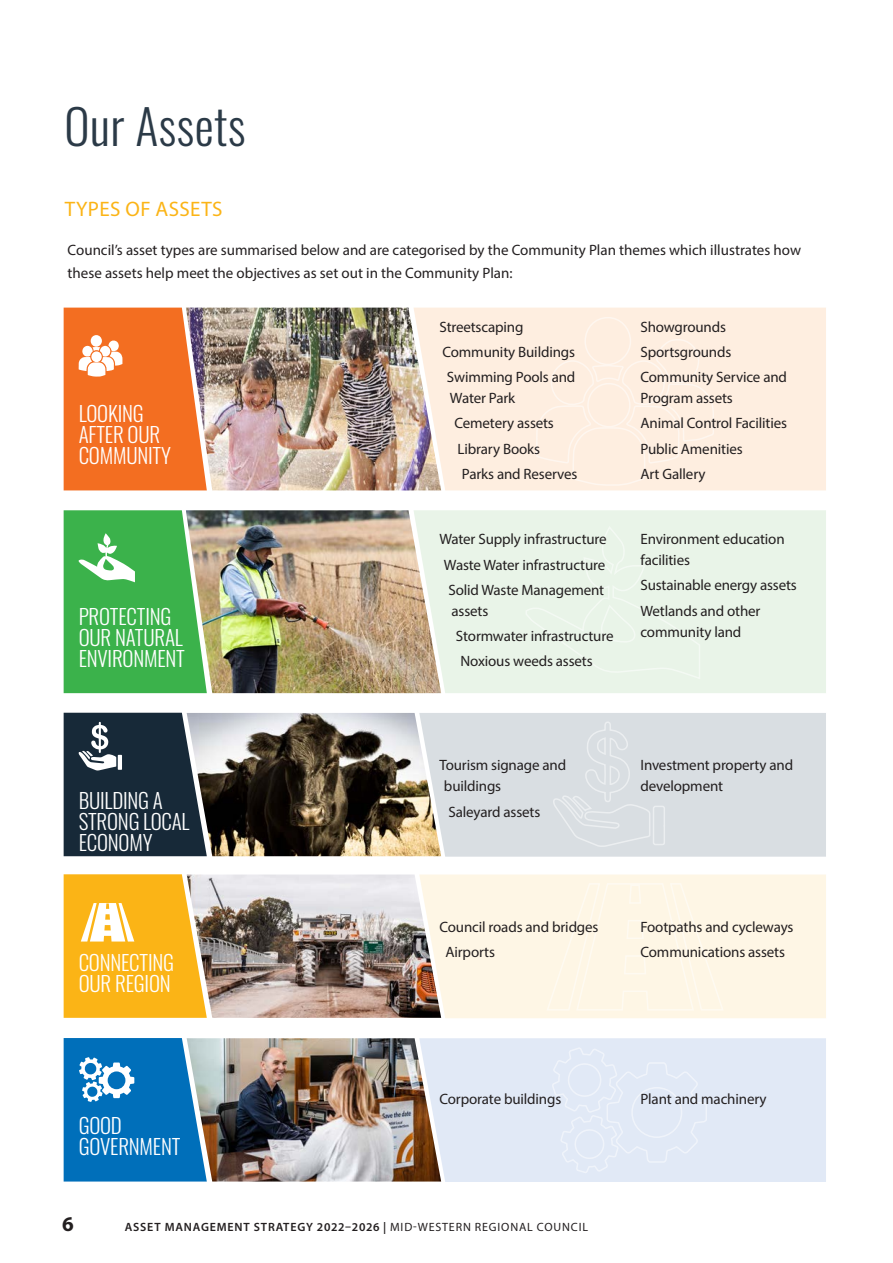
<style>
.page{position:relative;width:893px;height:1263px;background:#fff}
.page>*{position:absolute;margin:0;border:0;box-sizing:border-box;transform-origin:0 0}
.Main_Heading{font:300 48px "Oswald";letter-spacing:.01em;color:#2b3a47}
.Body_text{font:300 21px/21px "Oswald";letter-spacing:-.01em;color:#fff}
.Heading_1{font:21px "Myriad Pro";letter-spacing:.02em;color:#fbb416}
.t1{font:700 21px "Myriad Pro";color:#231f20}
.Body_text-2{font:15px/21px "Myriad Pro";letter-spacing:-.01em;color:#231f20}
.Body_Copy{font:15px/22.5px "Myriad Pro";color:#231f20}
.t2{font:600 12px "Myriad Pro";letter-spacing:.07em;color:#231f20}
.s1{font-weight:400}
</style>
<div class="page">
<div style="left:441px;top:510px;width:385px;height:183px;background:#e9f4e8"></div>
<div style="left:524px;top:525px;width:177px;height:155px;background:#e9f4e8"></div>
<div style="left:441px;top:874px;width:385px;height:144px;background:#fef6e5"></div>
<div style="left:545px;top:882px;width:180px;height:129px;background:#fef6e5"></div>
<div style="left:419px;top:1038px;width:407px;height:144px;background:#e1e9f6"></div>
<svg style="left:551px;top:1046px;width:157px;height:128px;background:#e2e9f6"></svg>
<div style="left:419px;top:713px;width:407px;height:144px;background:#d9dee2"></div>
<svg style="left:552px;top:721px;width:114px;height:127px;background:#dadfe3"></svg>
<div style="left:441px;top:308px;width:385px;height:182px;background:#feeee0"></div>
<div style="left:584px;top:317px;width:47px;height:48px;border:2px solid #fff;border-radius:50%"></div>
<div style="left:535px;top:338px;width:180px;height:149px;background:#feeee0"></div>
<img style="left:207px;top:308px;width:234px;height:182px">
<img style="left:207px;top:510px;width:234px;height:183px">
<svg style="left:64px;top:308px;width:143px;height:182px;background:#ed7836"></svg>
<svg style="left:64px;top:510px;width:143px;height:183px;background:#4eb55a"></svg>
<img style="left:64px;top:874px;width:377px;height:144px">
<svg style="left:64px;top:713px;width:377px;height:143px;background:#565754"></svg>
<img style="left:64px;top:1038px;width:377px;height:143px">
<p class="Main_Heading" style="left:65px;top:84px;width:182px">Our Assets</p>
<p class="Heading_1" style="left:65px;top:196px;width:159px">TYPES OF ASSETS</p>
<p class="Body_Copy" style="left:68px;top:239px;width:735px">Council’s asset types are summarised below and are categorised by the Community Plan themes which illustrates how these assets help meet the objectives as set out in the Community Plan:</p>
<p class="Body_text" style="left:79px;top:401px;width:94px">LOOKING<br>AFTER OUR<br>COMMUNITY</p>
<p class="Body_text" style="left:79px;top:604px;width:108px">PROTECTING<br>OUR NATURAL<br>ENVIRONMENT</p>
<p class="Body_text" style="left:79px;top:788px;width:113px">BUILDING A<br>STRONG LOCAL<br>ECONOMY</p>
<p class="Body_text" style="left:79px;top:949px;width:97px">CONNECTING</p>
<p class="Body_text" style="left:79px;top:970px;width:94px">OUR REGION</p>
<p class="Body_text" style="left:79px;top:1113px;width:103px">GOOD<br>GOVERNMENT</p>
<p class="Body_text-2" style="left:439px;top:316px;width:85px">Streetscaping</p>
<p class="Body_text-2" style="left:442px;top:341px;width:134px">Community Buildings</p>
<p class="Body_text-2" style="left:447px;top:366px;width:130px">Swimming Pools and<br>Water Park</p>
<p class="Body_text-2" style="left:454px;top:413px;width:101px">Cemetery assets</p>
<p class="Body_text-2" style="left:457px;top:438px;width:84px">Library Books</p>
<p class="Body_text-2" style="left:462px;top:463px;width:117px">Parks and Reserves</p>
<p class="Body_text-2" style="left:439px;top:528px;width:169px">Water Supply infrastructure</p>
<p class="Body_text-2" style="left:444px;top:554px;width:163px">Waste Water infrastructure</p>
<p class="Body_text-2" style="left:448px;top:579px;width:157px">Solid Waste Management assets</p>
<p class="Body_text-2" style="left:456px;top:625px;width:159px">Stormwater infrastructure</p>
<p class="Body_text-2" style="left:460px;top:650px;width:134px">Noxious weeds assets</p>
<p class="Body_text-2" style="left:640px;top:316px;width:87px">Showgrounds</p>
<p class="Body_text-2" style="left:640px;top:341px;width:92px">Sportsgrounds</p>
<p class="Body_text-2" style="left:640px;top:366px;width:148px">Community Service and<br>Program assets</p>
<p class="Body_text-2" style="left:640px;top:413px;width:148px">Animal Control Facilities</p>
<p class="Body_text-2" style="left:640px;top:438px;width:104px">Public Amenities</p>
<p class="Body_text-2" style="left:640px;top:463px;width:67px">Art Gallery</p>
<p class="Body_text-2" style="left:640px;top:528px;width:146px">Environment education facilities</p>
<p class="Body_text-2" style="left:640px;top:575px;width:158px">Sustainable energy assets</p>
<p class="Body_text-2" style="left:640px;top:600px;width:121px">Wetlands and other community land</p>
<p class="Body_text-2" style="left:444px;top:755px;width:124px;text-indent:-4px">Tourism signage and buildings</p>
<p class="Body_text-2" style="left:448px;top:801px;width:93px">Saleyard assets</p>
<p class="Body_text-2" style="left:640px;top:755px;width:154px">Investment property and development</p>
<p class="Body_text-2" style="left:439px;top:916px;width:161px">Council roads and bridges</p>
<p class="Body_text-2" style="left:445px;top:941px;width:51px">Airports</p>
<p class="Body_text-2" style="left:640px;top:916px;width:154px">Footpaths and cycleways</p>
<p class="Body_text-2" style="left:640px;top:941px;width:146px">Communications assets</p>
<p class="Body_text-2" style="left:439px;top:1088px;width:123px">Corporate buildings</p>
<p class="Body_text-2" style="left:640px;top:1088px;width:128px">Plant and machinery</p>
<h2 class="t1" style="left:62px;top:1210px;width:13px">6</h2>
<p class="t2" style="left:125px;top:1219px;width:465px">ASSET MANAGEMENT STRATEGY 2022–2026 | <span class="s1">MID-WESTERN REGIONAL COUNCIL</span></p>
</div>
